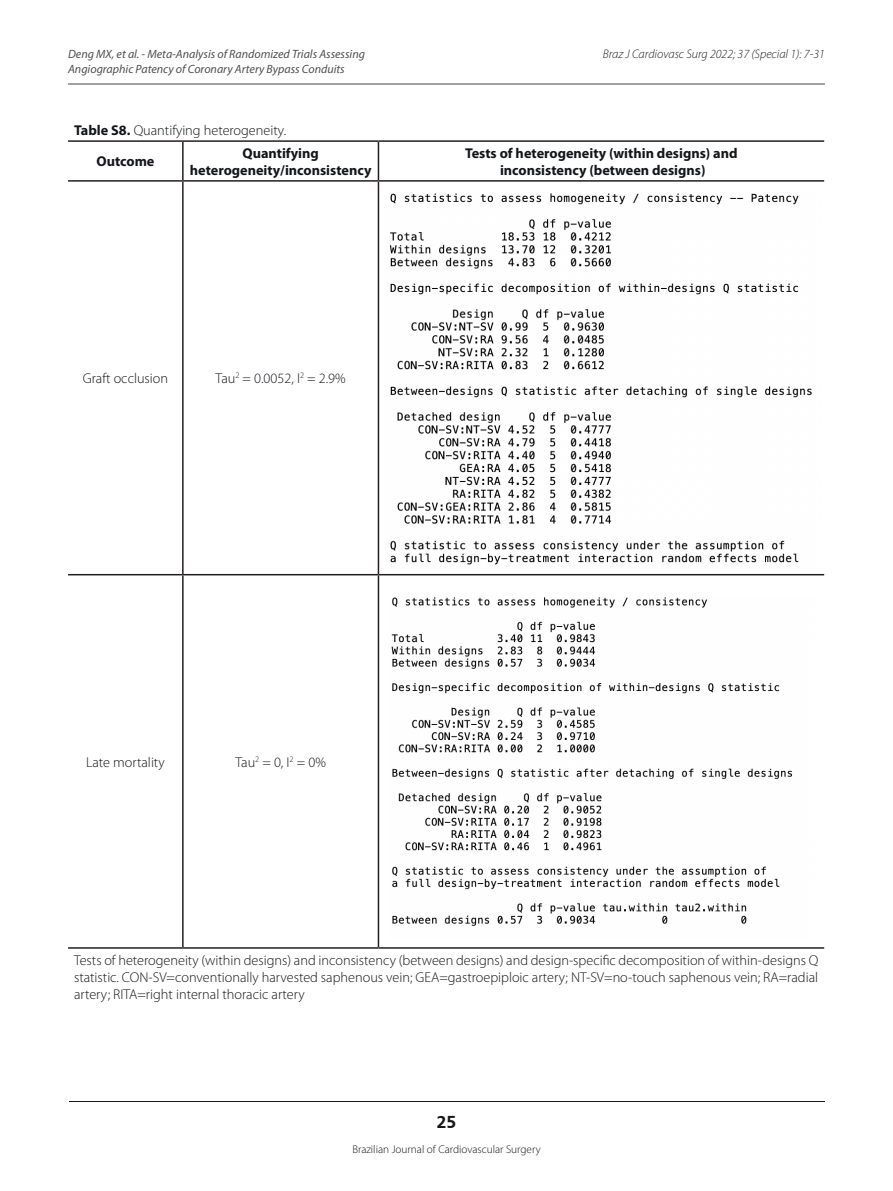
<style>
.page{position:relative;width:893px;height:1191px;background:#fff}
.page>*{position:absolute;margin:0;border:0;box-sizing:border-box;transform-origin:0 0}
.t1{font:700 18px "Frutiger";color:#13161a}
.Texto__s{font:300 14.25px/17.1px "Myriad Pro";color:#13161a;text-align:justify}
.Texto__s-2{font:700 14.25px "Myriad Pro";color:#13161a}
.t2{font:italic 300 12.45px "Myriad Pro";color:#231f20}
.t3{font:italic 12px "Myriad Pro";color:#4e4f4f}
.t4{font:300 11.25px "Myriad Pro";color:#13161a}
.s1{font-weight:700}
</style>
<div class="page">
<hr style="left:69px;top:1100px;width:755px;height:1px;background:#13161a">
<hr style="left:68px;top:83px;width:757px;height:2px;background:#4e4f4f">
<hr style="left:68px;top:140px;width:115px;height:2px;background:#231f20">
<hr style="left:183px;top:140px;width:195px;height:2px;background:#231f20">
<hr style="left:182px;top:142px;width:2px;height:38px;background:#231f20">
<hr style="left:378px;top:140px;width:446px;height:2px;background:#231f20">
<hr style="left:378px;top:142px;width:1px;height:38px;background:#231f20">
<hr style="left:68px;top:180px;width:115px;height:2px;background:#231f20">
<hr style="left:183px;top:180px;width:195px;height:2px;background:#231f20">
<hr style="left:182px;top:182px;width:2px;height:392px;background:#231f20">
<hr style="left:378px;top:180px;width:446px;height:2px;background:#231f20">
<hr style="left:378px;top:182px;width:1px;height:392px;background:#231f20">
<hr style="left:68px;top:574px;width:115px;height:1px;background:#231f20">
<hr style="left:183px;top:574px;width:195px;height:1px;background:#231f20">
<hr style="left:182px;top:575px;width:2px;height:372px;background:#231f20">
<hr style="left:378px;top:574px;width:446px;height:1px;background:#231f20">
<hr style="left:378px;top:575px;width:1px;height:372px;background:#231f20">
<hr style="left:68px;top:947px;width:115px;height:1px;background:#231f20">
<hr style="left:183px;top:947px;width:195px;height:1px;background:#231f20">
<hr style="left:378px;top:947px;width:446px;height:1px;background:#231f20">
<img style="left:389px;top:193px;width:423px;height:372px">
<img style="left:391px;top:597px;width:401px;height:329px">
<p class="t3" style="left:68px;top:47px;width:298px">Deng MX, et al. - Meta-Analysis of Randomized Trials Assessing</p>
<p class="t2" style="left:603px;top:47px;width:224px">Braz J Cardiovasc Surg 2022; 37 (Special 1): 7-31</p>
<p class="t3" style="left:68px;top:61px;width:278px">Angiographic Patency of Coronary Artery Bypass Conduits</p>
<p class="Texto__s" style="left:74px;top:122px;width:214px"><span class="s1">Table S8.</span> Quantifying heterogeneity.</p>
<p class="Texto__s-2" style="left:96px;top:153px;width:60px">Outcome</p>
<p class="Texto__s-2" style="left:242px;top:145px;width:78px">Quantifying</p>
<p class="Texto__s-2" style="left:190px;top:162px;width:183px">heterogeneity/inconsistency</p>
<p class="Texto__s" style="left:83px;top:370px;width:87px">Graft occlusion</p>
<p class="Texto__s" style="left:216px;top:370px;width:132px">Tau<sup>2</sup> = 0.0052, I<sup>2</sup> = 2.9%</p>
<p class="Texto__s-2" style="left:465px;top:145px;width:274px">Tests of heterogeneity (within designs) and</p>
<p class="Texto__s-2" style="left:500px;top:162px;width:207px">inconsistency (between designs)</p>
<p class="Texto__s" style="left:86px;top:753px;width:80px">Late mortality</p>
<p class="Texto__s" style="left:235px;top:753px;width:92px">Tau<sup>2</sup> = 0, I<sup>2</sup> = 0%</p>
<p class="Texto__s" style="left:74px;top:951px;width:746px">Tests of heterogeneity (within designs) and inconsistency (between designs) and design-specific decomposition of within-designs Q statistic. CON-SV=conventionally harvested saphenous vein; GEA=gastroepiploic artery; NT-SV=no-touch saphenous vein; RA=radial artery; RITA=right internal thoracic artery</p>
<p class="t1" style="left:437px;top:1111px;width:21px">25</p>
<p class="t4" style="left:352px;top:1142px;width:190px">Brazilian Journal of Cardiovascular Surgery</p>
</div>
